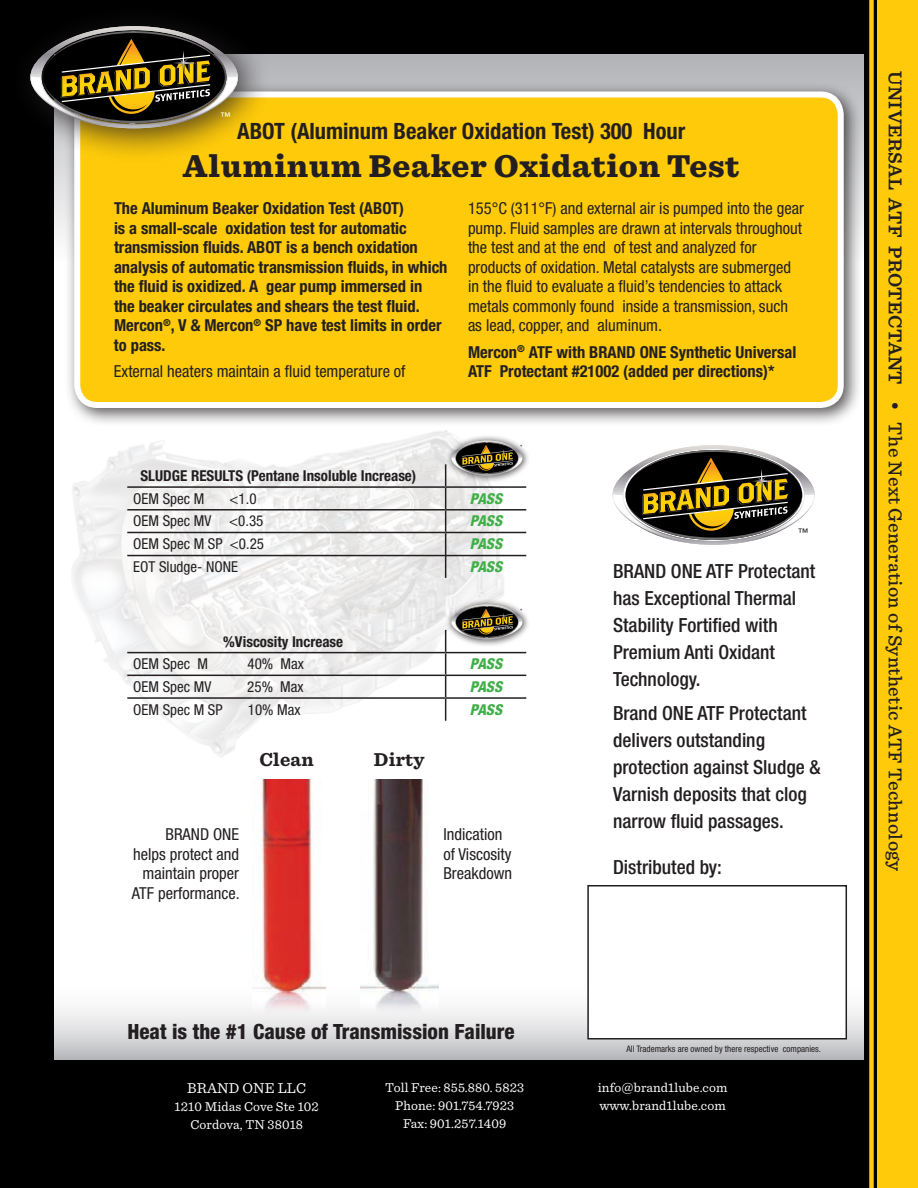
<style>
.page{position:relative;width:918px;height:1188px;background:#000001}
.page>*{position:absolute;margin:0;border:0;box-sizing:border-box;transform-origin:0 0}
.t1{font:900 33px "Sentinel";letter-spacing:.02em;color:#231f20}
.t2{font:700 condensed 22.5px "Helvetica Neue LT Std";color:#231f20}
.t3{font:800 condensed 21px "Helvetica Neue LT Std";color:#231f20}
.t4{font:500 condensed 19.5px/27px "Helvetica Neue LT Std";color:#231f20}
.t5{font:500 19.5px "Sentinel";letter-spacing:.02em;color:#231f20}
.t6{font:700 19.5px "Sentinel";letter-spacing:.01em;color:#231f20}
.t7{font:condensed 16.5px/19.5px "Helvetica Neue LT Std";color:#231f20}
.t8{font:700 condensed 16.5px/19.5px "Helvetica Neue LT Std";color:#231f20}
.t9{font:condensed 15px "Helvetica Neue LT Std";color:#231f20}
.t10{font:700 condensed 15px "Helvetica Neue LT Std";color:#231f20}
.t11{font:italic 800 condensed 15px "Helvetica Neue LT Std";color:#40ae49}
.t12{font:15px "Sentinel";letter-spacing:.01em;color:#fff}
.t13{font:13.5px/18px "Sentinel";letter-spacing:.01em;color:#fff;text-align:center}
.t14{font:10.5px "Helvetica LT Std";color:#fff}
.t15{font:10.5px "Helvetica LT Std";color:#231f20}
.t16{font:condensed 9px "Helvetica Neue LT Std";color:#231f20}
.t17{font:6px "Helvetica LT Std";color:#231f20}
.s1{font-weight:600}
</style>
<div class="page">
<div style="left:878px;top:0;width:40px;height:1188px;background:#feca0a"></div>
<div style="left:54px;top:54px;width:810px;height:1006px;background:#fff"></div>
<div style="left:54px;top:54px;width:810px;height:208px;background:#b2b3b7"></div>
<svg style="left:54px;top:984px;width:810px;height:76px"></svg>
<div style="left:63px;top:80px;width:813px;height:360px;background:#231f20;opacity:.75"></div>
<div style="left:77px;top:94px;width:764px;height:311px;background:#feca0a;border-radius:20px"></div>
<div style="left:74px;top:92px;width:770px;height:316px;border:6px solid #fff;border-radius:20px"></div>
<img style="left:63px;top:406px;width:459px;height:351px">
<img style="left:360px;top:779px;width:78px;height:236px">
<img style="left:252px;top:779px;width:74px;height:236px">
<div style="left:2px;top:0;width:290px;height:185px;background:#231f20;opacity:.75"></div>
<hr style="left:24px;top:22px;width:220px;height:1px;background:#bcbdc0">
<hr style="left:24px;top:159px;width:220px;height:1px;background:#bcbdc0">
<hr style="left:24px;top:696px;width:220px;height:1px;background:#bcbdc0">
<hr style="left:24px;top:501px;width:220px;height:1px;background:#bcbdc0">
<svg style="left:30px;top:26px;width:208px;height:102px"></svg>
<div style="left:588px;top:886px;width:258px;height:153px;background:#fff"></div>
<div style="left:587px;top:885px;width:260px;height:155px;border:2px solid #231f20"></div>
<hr style="left:127px;top:652px;width:319px;height:1px;background:#231f20">
<hr style="left:127px;top:675px;width:319px;height:1px;background:#231f20">
<hr style="left:446px;top:675px;width:80px;height:1px;background:#231f20">
<hr style="left:127px;top:697px;width:319px;height:2px;background:#231f20">
<hr style="left:446px;top:697px;width:80px;height:2px;background:#231f20">
<hr style="left:127px;top:486px;width:319px;height:2px;background:#231f20">
<hr style="left:127px;top:509px;width:319px;height:2px;background:#231f20">
<hr style="left:446px;top:509px;width:80px;height:2px;background:#231f20">
<hr style="left:127px;top:532px;width:319px;height:1px;background:#231f20">
<hr style="left:446px;top:532px;width:80px;height:1px;background:#231f20">
<div style="left:444px;top:433px;width:103px;height:67px;background:#231f20;opacity:.75"></div>
<hr style="left:449px;top:439px;width:75px;height:1px;background:#bcbdc0">
<hr style="left:449px;top:486px;width:75px;height:1px;background:#bcbdc0">
<hr style="left:449px;top:669px;width:75px;height:1px;background:#bcbdc0">
<svg style="left:445px;top:441px;width:77px;height:137px"></svg>
<div style="left:444px;top:597px;width:103px;height:67px;background:#231f20;opacity:.75"></div>
<hr style="left:449px;top:603px;width:75px;height:1px;background:#bcbdc0">
<hr style="left:449px;top:650px;width:75px;height:1px;background:#bcbdc0">
<hr style="left:449px;top:833px;width:75px;height:1px;background:#bcbdc0">
<hr style="left:449px;top:767px;width:75px;height:1px;background:#bcbdc0">
<svg style="left:445px;top:604px;width:77px;height:117px"></svg>
<hr style="left:606px;top:441px;width:214px;height:1px;background:#bcbdc0">
<hr style="left:606px;top:575px;width:214px;height:1px;background:#bcbdc0">
<hr style="left:606px;top:1098px;width:214px;height:1px;background:#bcbdc0">
<hr style="left:606px;top:908px;width:214px;height:1px;background:#bcbdc0">
<svg style="left:613px;top:445px;width:202px;height:100px"></svg>
<div style="left:869px;top:0;width:5px;height:1188px;background:#feca0a"></div>
<hr style="left:127px;top:555px;width:399px;height:1px;background:#231f20">
<p class="t14" style="left:221px;top:110px;width:12px">™</p>
<h2 class="t2" style="left:237px;top:117px;width:450px">ABOT (Aluminum Beaker Oxidation Test) 300 Hour</h2>
<h1 class="t1" style="left:183px;top:139px;width:558px">Aluminum Beaker Oxidation Test</h1>
<p class="t8" style="left:114px;top:198px;width:335px">The Aluminum Beaker Oxidation Test (ABOT)<br>is a small-scale oxidation test for automatic transmission fluids. ABOT is a bench oxidation analysis of automatic transmission fluids, in which the fluid is oxidized. A gear pump immersed in<br>the beaker circulates and shears the test fluid.<br>Mercon<sup>®</sup>, V &amp; Mercon<sup>®</sup> SP have test limits in order to pass.</p>
<p class="t7" style="left:114px;top:361px;width:293px">External heaters maintain a fluid temperature of</p>
<p class="t7" style="left:468px;top:199px;width:337px">155°C (311°F) and external air is pumped into the gear pump. Fluid samples are drawn at intervals throughout the test and at the end of test and analyzed for products of oxidation. Metal catalysts are submerged in the fluid to evaluate a fluid’s tendencies to attack metals commonly found inside a transmission, such as lead, copper, and aluminum.</p>
<p class="t8" style="left:468px;top:342px;width:330px">Mercon<sup>®</sup> ATF with BRAND ONE Synthetic Universal<br>ATF Protectant #21002 (added per directions)*</p>
<p class="t17" style="left:520px;top:443px;width:4px">*</p>
<p class="t10" style="left:140px;top:467px;width:277px">SLUDGE RESULTS (Pentane Insoluble Increase)</p>
<p class="t9" style="left:133px;top:490px;width:73px">OEM Spec M</p>
<p class="t9" style="left:230px;top:490px;width:28px">&lt;1.0</p>
<p class="t11" style="left:470px;top:489px;width:34px">PASS</p>
<p class="t9" style="left:133px;top:513px;width:132px">OEM Spec MV &lt;0.35</p>
<p class="t11" style="left:470px;top:512px;width:34px">PASS</p>
<p class="t9" style="left:133px;top:535px;width:132px">OEM Spec M SP &lt;0.25</p>
<p class="t11" style="left:470px;top:535px;width:34px">PASS</p>
<p class="t9" style="left:133px;top:558px;width:106px">EOT Sludge- NONE</p>
<p class="t11" style="left:470px;top:557px;width:34px">PASS</p>
<p class="t4" style="left:613px;top:558px;width:204px">BRAND ONE ATF Protectant has Exceptional Thermal<br>Stability Fortified with<br>Premium Anti Oxidant<br>Technology.</p>
<p class="t4" style="left:613px;top:700px;width:209px">Brand ONE ATF Protectant delivers outstanding protection against Sludge &amp;<br>Varnish deposits that clog narrow fluid passages.</p>
<p class="t4" style="left:613px;top:853px;width:110px">Distributed by:</p>
<p class="t15" style="left:798px;top:526px;width:12px">™</p>
<p class="t17" style="left:520px;top:608px;width:4px">*</p>
<p class="t10" style="left:223px;top:632px;width:121px">%Viscosity Increase</p>
<p class="t9" style="left:133px;top:655px;width:76px">OEM Spec M</p>
<p class="t9" style="left:248px;top:655px;width:58px">40% Max</p>
<p class="t11" style="left:470px;top:655px;width:34px">PASS</p>
<p class="t9" style="left:133px;top:678px;width:80px">OEM Spec MV</p>
<p class="t9" style="left:247px;top:678px;width:58px">25% Max</p>
<p class="t11" style="left:470px;top:677px;width:34px">PASS</p>
<p class="t9" style="left:133px;top:701px;width:91px">OEM Spec M SP</p>
<p class="t9" style="left:248px;top:701px;width:54px">10% Max</p>
<p class="t11" style="left:470px;top:700px;width:34px">PASS</p>
<p class="t6" style="left:260px;top:744px;width:56px">Clean</p>
<p class="t6" style="left:374px;top:744px;width:52px">Dirty</p>
<p class="t7" style="left:132px;top:824px;width:109px;text-align:right">BRAND ONE helps protect and maintain proper<br>ATF performance.</p>
<p class="t7" style="left:443px;top:824px;width:70px">Indication of Viscosity<br>Breakdown</p>
<p class="t3" style="left:127px;top:1018px;width:389px">Heat is the #1 Cause of Transmission Failure</p>
<p class="t12" style="left:187px;top:1077px;width:121px">BRAND ONE LLC</p>
<p class="t13" style="left:175px;top:1097px;width:146px">1210 Midas Cove Ste 102<br>Cordova, TN 38018</p>
<p class="t13" style="left:385px;top:1078px;width:140px">Toll Free: 855.880. 5823<br>Phone: 901.754.7923<br>Fax: 901.257.1409</p>
<p class="t16" style="left:626px;top:1044px;width:196px">All Trademarks are owned by there respective companies.</p>
<p class="t13" style="left:598px;top:1078px;width:131px;text-align:left">info@brand1lube.com www.brand1lube.com</p>
<p class="t5" style="left:910px;top:70px;width:802px;rotate:90deg"><span class="s1">Universal Atf Protectant •</span> The Next Generation of Synthetic ATF Technology</p>
</div>
